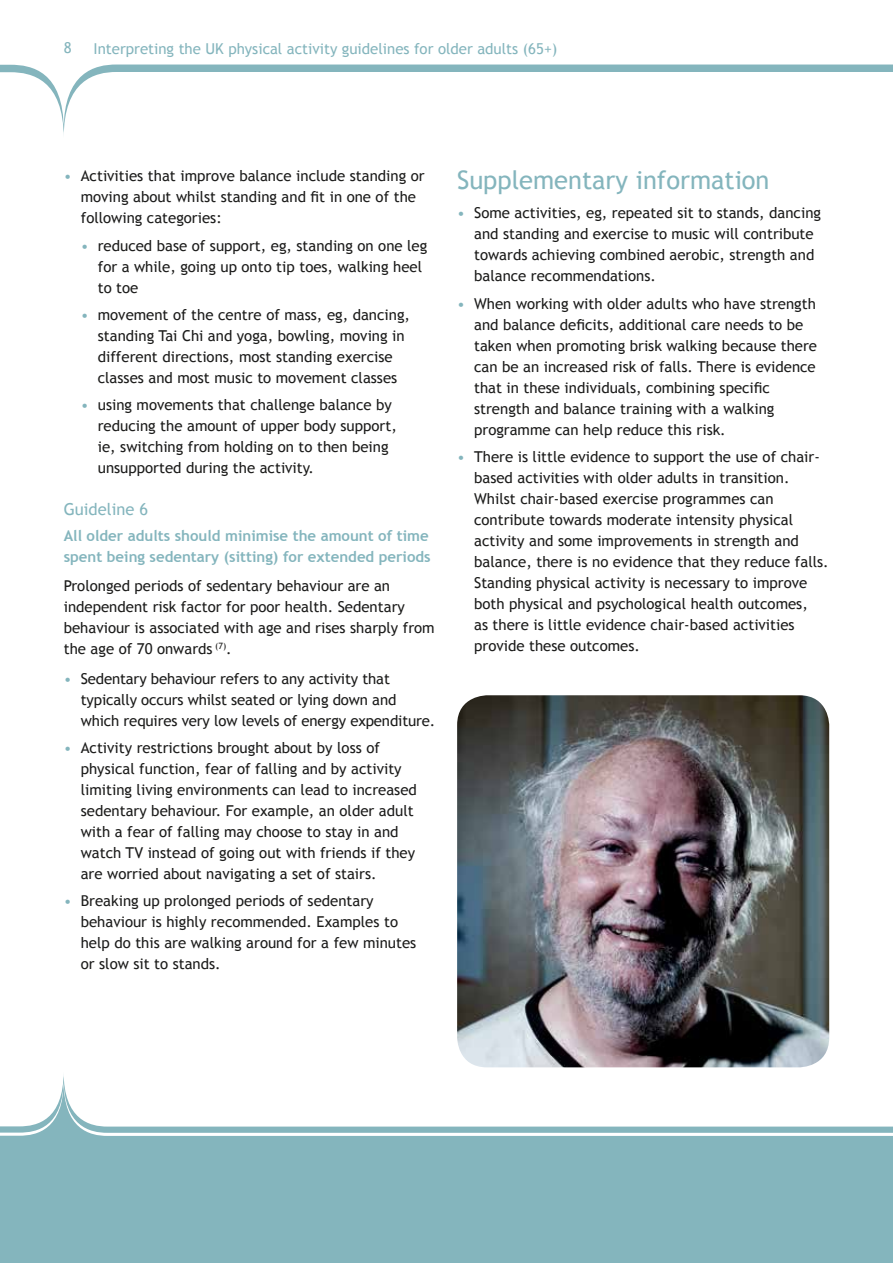
<style>
.page{position:relative;width:893px;height:1263px;background:#fff}
.page>*{position:absolute;margin:0;border:0;box-sizing:border-box;transform-origin:0 0}
.t1{font:25.5px "Trebuchet MS";color:#84b5bd}
.t2{font:16.5px "Trebuchet MS";color:#84b5bd}
.t3{font:15px/21px "Trebuchet MS";color:#1c1c1b}
.t4{font:700 15px/21px "Trebuchet MS";color:#84b5bd}
.t5{font:15px "Trebuchet MS";color:#84b5bd}
.s1{color:#84b5bd}
</style>
<div class="page">
<svg style="left:0;top:1081px;width:893px;height:182px;fill:#84b5bd"></svg>
<svg style="left:0;top:65px;width:893px;height:69px"></svg>
<img style="left:457px;top:695px;width:372px;height:372px">
<p class="t5" style="left:64px;top:38px;width:9px">8</p>
<p class="t5" style="left:94px;top:39px;width:465px">Interpreting the UK physical activity guidelines for older adults (65+)</p>
<p class="t3" style="left:81px;top:166px;width:345px;text-indent:-17px"><span class="s1">•</span> Activities that improve balance include standing or moving about whilst standing and fit in one of the following categories:</p>
<p class="t3" style="left:98px;top:235px;width:331px;text-indent:-17px"><span class="s1">•</span> reduced base of support, eg, standing on one leg for a while, going up onto tip toes, walking heel to toe</p>
<p class="t3" style="left:98px;top:304px;width:314px;text-indent:-17px"><span class="s1">•</span> movement of the centre of mass, eg, dancing, standing Tai Chi and yoga, bowling, moving in different directions, most standing exercise classes and most music to movement classes</p>
<p class="t3" style="left:98px;top:395px;width:301px;text-indent:-17px"><span class="s1">•</span> using movements that challenge balance by reducing the amount of upper body support, ie, switching from holding on to then being unsupported during the activity.</p>
<p class="t2" style="left:64px;top:500px;width:86px">Guideline 6</p>
<p class="t4" style="left:64px;top:525px;width:368px">All older adults should minimise the amount of time spent being sedentary (sitting) for extended periods</p>
<p class="t3" style="left:64px;top:575px;width:372px">Prolonged periods of sedentary behaviour are an independent risk factor for poor health. Sedentary behaviour is associated with age and rises sharply from the age of 70 onwards <sup>(7)</sup>.</p>
<p class="t3" style="left:81px;top:668px;width:356px;text-indent:-17px"><span class="s1">•</span> Sedentary behaviour refers to any activity that typically occurs whilst seated or lying down and which requires very low levels of energy expenditure.</p>
<p class="t3" style="left:81px;top:737px;width:338px;text-indent:-17px"><span class="s1">•</span> Activity restrictions brought about by loss of physical function, fear of falling and by activity limiting living environments can lead to increased sedentary behaviour. For example, an older adult with a fear of falling may choose to stay in and watch TV instead of going out with friends if they are worried about navigating a set of stairs.</p>
<p class="t3" style="left:81px;top:891px;width:337px;text-indent:-17px"><span class="s1">•</span> Breaking up prolonged periods of sedentary behaviour is highly recommended. Examples to help do this are walking around for a few minutes or slow sit to stands.</p>
<h1 class="t1" style="left:457px;top:165px;width:314px">Supplementary information</h1>
<p class="t3" style="left:474px;top:203px;width:348px;text-indent:-17px"><span class="s1">•</span> Some activities, eg, repeated sit to stands, dancing and standing and exercise to music will contribute towards achieving combined aerobic, strength and balance recommendations.</p>
<p class="t3" style="left:474px;top:293px;width:344px;text-indent:-17px"><span class="s1">•</span> When working with older adults who have strength and balance deficits, additional care needs to be taken when promoting brisk walking because there can be an increased risk of falls. There is evidence that in these individuals, combining specific strength and balance training with a walking programme can help reduce this risk.</p>
<p class="t3" style="left:474px;top:447px;width:356px;text-indent:-17px"><span class="s1">•</span> There is little evidence to support the use of chair&shy;based activities with older adults in transition.<br>Whilst chair-based exercise programmes can contribute towards moderate intensity physical activity and some improvements in strength and balance, there is no evidence that they reduce falls.<br>Standing physical activity is necessary to improve both physical and psychological health outcomes,<br>as there is little evidence chair-based activities provide these outcomes.</p>
</div>
